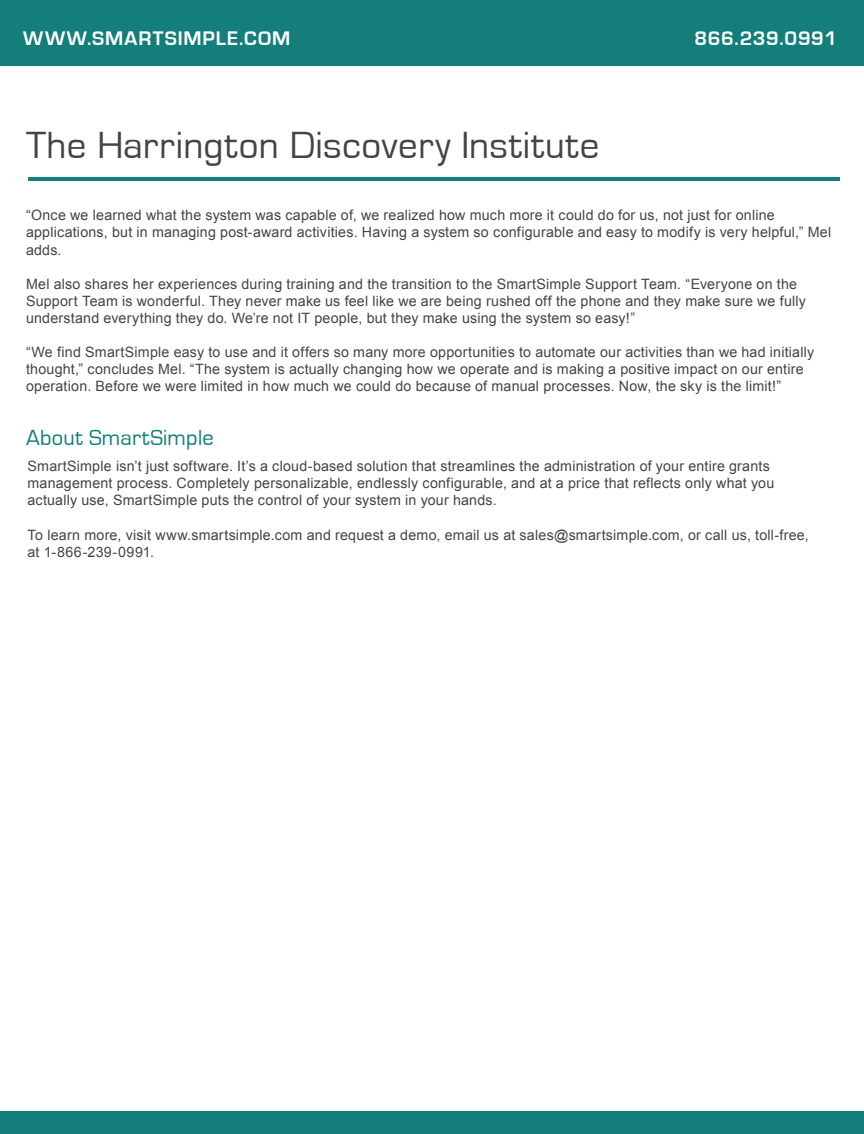
<style>
.page{position:relative;width:864px;height:1134px;background:#fff}
.page>*{position:absolute;margin:0;border:0;box-sizing:border-box;transform-origin:0 0}
.t1{font:39px "Eurostile";letter-spacing:.015em;color:#434444}
.t2{font:22.5px "Eurostile";letter-spacing:.01em;color:#0c7e7b}
.t3{font:700 20.25px "Eurostile";letter-spacing:.045em;color:#fff}
.t4{font:14.25px/17.1px "Arial";letter-spacing:.015em;color:#434444}
</style>
<div class="page">
<hr style="left:28px;top:178px;width:811px;height:3px;background:#137e7a">
<div style="left:0;top:0;width:864px;height:65px;background:#137e7a"></div>
<div style="left:0;top:1112px;width:864px;height:22px;background:#137e7a"></div>
<h3 class="t3" style="left:23px;top:28px;width:269px">WWW.SMARTSIMPLE.COM</h3>
<h3 class="t3" style="left:695px;top:28px;width:144px">866.239.0991</h3>
<h1 class="t1" style="left:26px;top:124px;width:575px">The Harrington Discovery Institute</h1>
<p class="t4" style="left:26px;top:207px;width:807px">“Once we learned what the system was capable of, we realized how much more it could do for us, not just for online applications, but in managing post-award activities. Having a system so configurable and easy to modify is very helpful,” Mel adds.</p>
<p class="t4" style="left:26px;top:275px;width:781px">Mel also shares her experiences during training and the transition to the SmartSimple Support Team. “Everyone on the<br>Support Team is wonderful. They never make us feel like we are being rushed off the phone and they make sure we fully understand everything they do. We’re not IT people, but they make using the system so easy!”</p>
<p class="t4" style="left:26px;top:344px;width:790px">“We find SmartSimple easy to use and it offers so many more opportunities to automate our activities than we had initially thought,” concludes Mel. “The system is actually changing how we operate and is making a positive impact on our entire operation. Before we were limited in how much we could do because of manual processes. Now, the sky is the limit!”</p>
<h2 class="t2" style="left:26px;top:425px;width:189px">About SmartSimple</h2>
<p class="t4" style="left:28px;top:458px;width:748px">SmartSimple isn’t just software. It’s a cloud-based solution that streamlines the administration of your entire grants management process. Completely personalizable, endlessly configurable, and at a price that reflects only what you actually use, SmartSimple puts the control of your system in your hands.</p>
<p class="t4" style="left:28px;top:526px;width:783px">To learn more, visit www.smartsimple.com and request a demo, email us at sales@smartsimple.com, or call us, toll-free, at 1-866-239-0991.</p>
</div>
